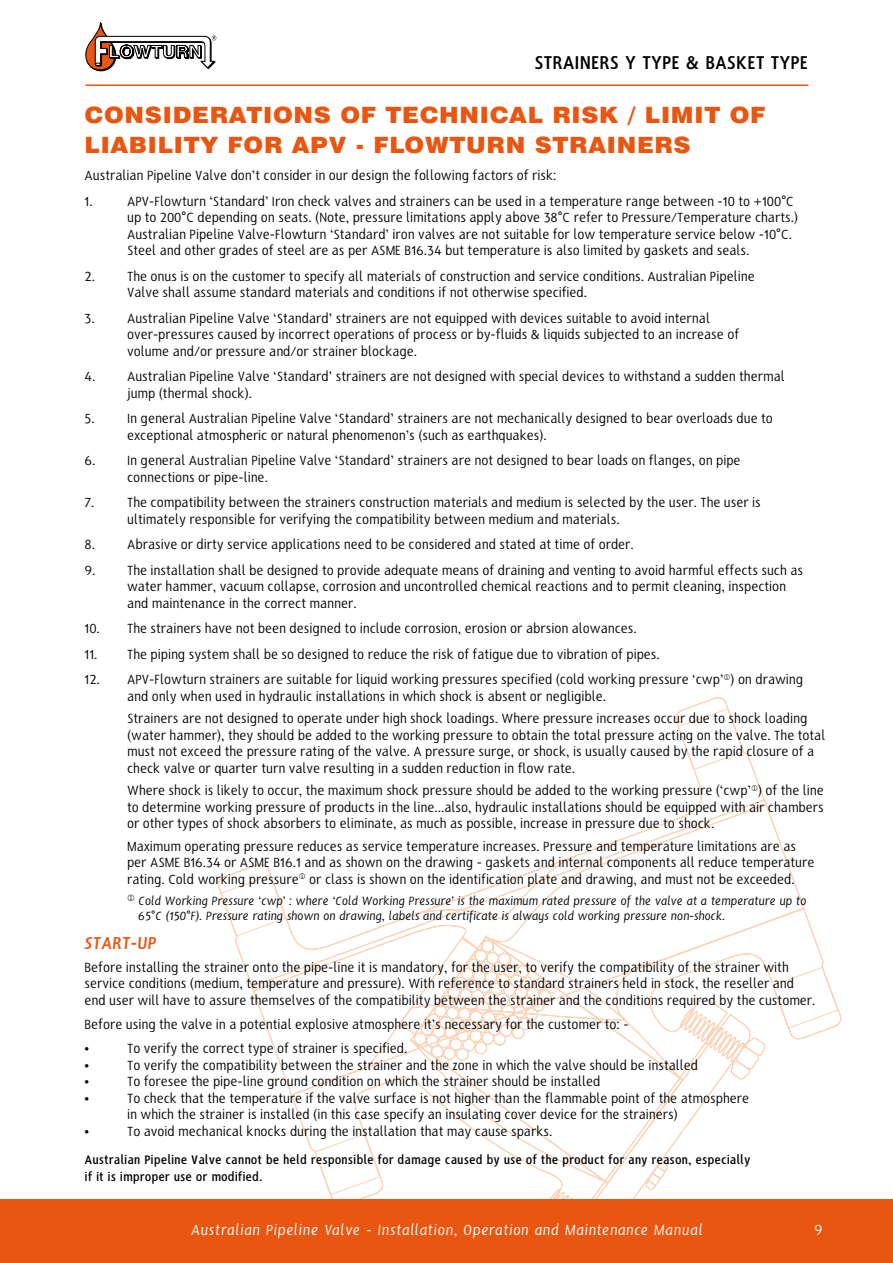
<style>
.page{position:relative;width:893px;height:1263px;background:#fff}
.page>*{position:absolute;margin:0;border:0;box-sizing:border-box;transform-origin:0 0}
.t1{font:900 22.5px/30px "Swiss 721 BT";letter-spacing:.03em;color:#e85611;scale:1.07 1}
.t2{font:700 21px "HS Sans";letter-spacing:-.005em;color:#000}
.t3{font:italic 700 19.5px "HS Sans";color:#e85611}
.t4{font:italic 16.5px "HS Sans";letter-spacing:.035em;color:#fff}
.t5{font:16.5px "HS Sans";color:#fff}
.t6{font:15px/16.5px "HS Sans";color:#000}
.t7{font:700 13.8px/16.5px "HS Sans";color:#000}
.t8{font:italic 13.5px/15px "HS Sans";color:#000}
</style>
<div class="page">
<svg style="left:218px;top:697px;width:624px;height:502px"></svg>
<svg style="left:456px;top:970px;width:101px;height:91px"></svg>
<div style="left:0;top:1199px;width:893px;height:64px;background:#e85611"></div>
<hr style="left:86px;top:84px;width:722px;height:2px;background:#e85611">
<svg style="left:86px;top:23px;width:130px;height:48px"></svg>
<svg style="left:752px;top:785px;width:5px;height:6px"></svg>
<svg style="left:299px;top:873px;width:6px;height:6px"></svg>
<h2 class="t2" style="left:534px;top:51px;width:276px">STRAINERS Y TYPE &amp; BASKET TYPE</h2>
<h1 class="t1" style="left:85px;top:100px;width:638px">CONSIDERATIONS OF TECHNICAL RISK / LIMIT OF<br>LIABILITY FOR APV - FLOWTURN STRAINERS</h1>
<p class="t6" style="left:85px;top:168px;width:473px">Australian Pipeline Valve don’t consider in our design the following factors of risk:</p>
<p class="t6" style="left:127px;top:193px;width:672px;text-indent:-43px">1. APV-Flowturn ‘Standard’ Iron check valves and strainers can be used in a temperature range between -10 to +100°C up to 200°C depending on seats. (Note, pressure limitations apply above 38°C refer to Pressure/Temperature charts.)<br>Australian Pipeline Valve-Flowturn ‘Standard’ iron valves are not suitable for low temperature service below -10°C.<br>Steel and other grades of steel are as per ASME B16.34 but temperature is also limited by gaskets and seals.</p>
<p class="t6" style="left:127px;top:268px;width:629px;text-indent:-43px">2. The onus is on the customer to specify all materials of construction and service conditions. Australian Pipeline<br>Valve shall assume standard materials and conditions if not otherwise specified.</p>
<p class="t6" style="left:127px;top:310px;width:613px;text-indent:-43px">3. Australian Pipeline Valve ‘Standard’ strainers are not equipped with devices suitable to avoid internal over-pressures caused by incorrect operations of process or by-fluids &amp; liquids subjected to an increase of volume and/or pressure and/or strainer blockage.</p>
<p class="t6" style="left:127px;top:369px;width:659px;text-indent:-43px">4. Australian Pipeline Valve ‘Standard’ strainers are not designed with special devices to withstand a sudden thermal jump (thermal shock).</p>
<p class="t6" style="left:127px;top:411px;width:647px;text-indent:-43px">5. In general Australian Pipeline Valve ‘Standard’ strainers are not mechanically designed to bear overloads due to exceptional atmospheric or natural phenomenon’s (such as earthquakes).</p>
<p class="t6" style="left:127px;top:453px;width:615px;text-indent:-43px">6. In general Australian Pipeline Valve ‘Standard’ strainers are not designed to bear loads on flanges, on pipe connections or pipe-line.</p>
<p class="t6" style="left:127px;top:495px;width:635px;text-indent:-43px">7. The compatibility between the strainers construction materials and medium is selected by the user. The user is ultimately responsible for verifying the compatibility between medium and materials.</p>
<p class="t6" style="left:85px;top:537px;width:551px">8. Abrasive or dirty service applications need to be considered and stated at time of order.</p>
<p class="t6" style="left:127px;top:562px;width:677px;text-indent:-43px">9. The installation shall be designed to provide adequate means of draining and venting to avoid harmful effects such as water hammer, vacuum collapse, corrosion and uncontrolled chemical reactions and to permit cleaning, inspection and maintenance in the correct manner.</p>
<p class="t6" style="left:85px;top:621px;width:554px">10. The strainers have not been designed to include corrosion, erosion or abrsion alowances.</p>
<p class="t6" style="left:85px;top:646px;width:577px">11. The piping system shall be so designed to reduce the risk of fatigue due to vibration of pipes.</p>
<p class="t6" style="left:127px;top:672px;width:678px;text-indent:-43px">12. APV-Flowturn strainers are suitable for liquid working pressures specified (cold working pressure ‘cwp’ ) on drawing and only when used in hydraulic installations in which shock is absent or negligible.</p>
<p class="t6" style="left:127px;top:711px;width:700px">Strainers are not designed to operate under high shock loadings. Where pressure increases occur due to shock loading (water hammer), they should be added to the working pressure to obtain the total pressure acting on the valve. The total must not exceed the pressure rating of the valve. A pressure surge, or shock, is usually caused by the rapid closure of a check valve or quarter turn valve resulting in a sudden reduction in flow rate.</p>
<p class="t6" style="left:127px;top:783px;width:698px;text-align:justify">Where shock is likely to occur, the maximum shock pressure should be added to the working pressure (‘cwp’ ) of the line to determine working pressure of products in the line...also, hydraulic installations should be equipped with air chambers or other types of shock absorbers to eliminate, as much as possible, increase in pressure due to shock.</p>
<p class="t6" style="left:127px;top:838px;width:689px">Maximum operating pressure reduces as service temperature increases. Pressure and temperature limitations are as per ASME B16.34 or ASME B16.1 and as shown on the drawing - gaskets and internal components all reduce temperature rating. Cold working pressure or class is shown on the identification plate and drawing, and must not be exceeded.</p>
<p class="t8" style="left:138px;top:893px;width:670px">Cold Working Pressure ‘cwp’ : where ‘Cold Working Pressure’ is the maximum rated pressure of the valve at a temperature up to<br>65°C (150°F). Pressure rating shown on drawing, labels and certificate is always cold working pressure non-shock.</p>
<h3 class="t3" style="left:85px;top:933px;width:74px">START-UP</h3>
<p class="t6" style="left:85px;top:959px;width:732px">Before installing the strainer onto the pipe-line it is mandatory, for the user, to verify the compatibility of the strainer with service conditions (medium, temperature and pressure). With reference to standard strainers held in stock, the reseller and end user will have to assure themselves of the compatibility between the strainer and the conditions required by the customer.</p>
<p class="t6" style="left:85px;top:1013px;width:546px;line-height:24px">Before using the valve in a potential explosive atmosphere it’s necessary for the customer to: - •</p>
<p class="t6" style="left:127px;top:1040px;width:282px">To verify the correct type of strainer is specified.</p>
<p class="t6" style="left:85px;top:1057px;width:6px">•</p>
<p class="t6" style="left:127px;top:1057px;width:572px">To verify the compatibility between the strainer and the zone in which the valve should be installed</p>
<p class="t6" style="left:85px;top:1073px;width:6px">•</p>
<p class="t6" style="left:127px;top:1073px;width:475px">To foresee the pipe-line ground condition on which the strainer should be installed</p>
<p class="t6" style="left:85px;top:1090px;width:6px">•</p>
<p class="t6" style="left:127px;top:1090px;width:623px">To check that the temperature if the valve surface is not higher than the flammable point of the atmosphere in which the strainer is installed (in this case specify an insulating cover device for the strainers)</p>
<p class="t6" style="left:85px;top:1123px;width:6px">•</p>
<p class="t6" style="left:127px;top:1123px;width:427px">To avoid mechanical knocks during the installation that may cause sparks.</p>
<p class="t7" style="left:85px;top:1152px;width:667px">Australian Pipeline Valve cannot be held responsible for damage caused by use of the product for any reason, especially if it is improper use or modified.</p>
<p class="t4" style="left:191px;top:1222px;width:513px">Australian Pipeline Valve - Installation, Operation and Maintenance Manual</p>
<p class="t5" style="left:814px;top:1222px;width:10px">9</p>
</div>
